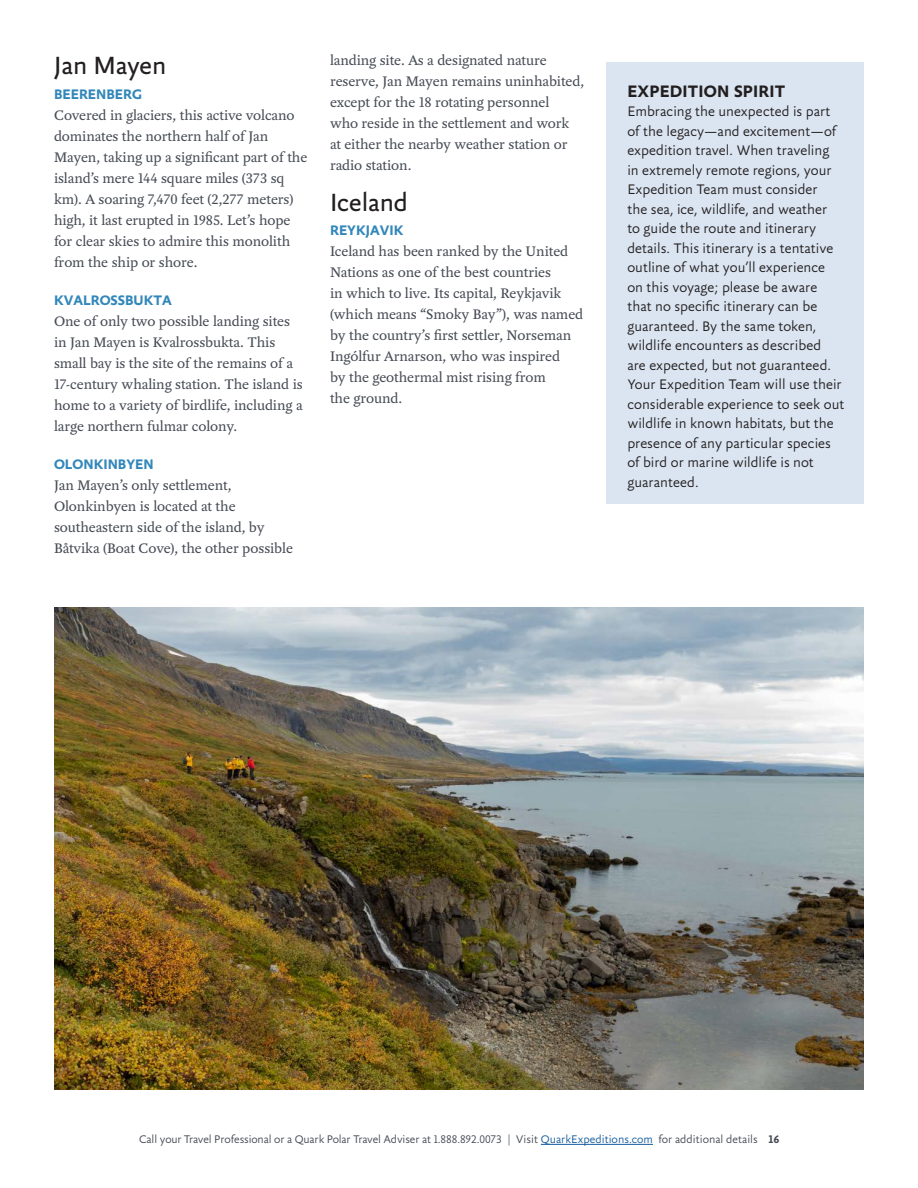
<style>
.page{position:relative;width:918px;height:1188px;background:#fff}
.page>*{position:absolute;margin:0;border:0;box-sizing:border-box;transform-origin:0 0}
.Med_headers{font:27px "Yoga Sans OT";letter-spacing:-.005em;color:#231f20}
.t1{font:700 18px "Yoga Sans OT";letter-spacing:.01em;color:#231f20}
.Body_Copy{font:15px/21px "Yoga OT";letter-spacing:-.005em;color:#464b54}
.t2{font:300 15px/19.5px "Yoga Sans OT";color:#231f20}
.Day_by_Day_headers{font:700 15px "Yoga Sans OT";color:#3287ba}
.t3{font:300 12px "Yoga Sans OT";letter-spacing:-.01em;color:#464b54}
.t4{font:700 12px "Yoga Sans OT";color:#464b54}
.s1{color:#175d9e}
</style>
<div class="page">
<div style="left:606px;top:63px;width:258px;height:441px;background:#dbe5f1"></div>
<img style="left:54px;top:608px;width:810px;height:482px">
<hr style="left:541px;top:1144px;width:112px;height:1px;background:#175d9e">
<p class="Med_headers" style="left:54px;top:51px;width:114px">Jan Mayen</p>
<p class="Day_by_Day_headers" style="left:54px;top:86px;width:90px">BEERENBERG</p>
<p class="Body_Copy" style="left:54px;top:105px;width:255px">Covered in glaciers, this active volcano dominates the northern half of Jan Mayen, taking up a significant part of the island’s mere 144 square miles (373 sq km). A soaring 7,470 feet (2,277 meters) high, it last erupted in 1985. Let’s hope for clear skies to admire this monolith from the ship or shore.</p>
<p class="Day_by_Day_headers" style="left:54px;top:292px;width:119px">KVALROSSBUKTA</p>
<p class="Body_Copy" style="left:54px;top:311px;width:250px">One of only two possible landing sites in Jan Mayen is Kvalrossbukta. This small bay is the site of the remains of a 17-century whaling station. The island is home to a variety of birdlife, including a large northern fulmar colony.</p>
<p class="Day_by_Day_headers" style="left:54px;top:457px;width:101px">OLONKINBYEN</p>
<p class="Body_Copy" style="left:54px;top:475px;width:240px">Jan Mayen’s only settlement, Olonkinbyen is located at the southeastern side of the island, by Båtvika (Boat Cove), the other possible</p>
<p class="Body_Copy" style="left:330px;top:50px;width:256px">landing site. As a designated nature reserve, Jan Mayen remains uninhabited, except for the 18 rotating personnel<br>who reside in the settlement and work at either the nearby weather station or radio station.</p>
<p class="Med_headers" style="left:330px;top:188px;width:79px">Iceland</p>
<p class="Day_by_Day_headers" style="left:330px;top:223px;width:75px">REYKJAVIK</p>
<p class="Body_Copy" style="left:330px;top:241px;width:255px">Iceland has been ranked by the United Nations as one of the best countries<br>in which to live. Its capital, Reykjavik (which means “Smoky Bay”), was named by the country’s first settler, Norseman Ingólfur Arnarson, who was inspired<br>by the geothermal mist rising from<br>the ground.</p>
<p class="t1" style="left:628px;top:81px;width:159px">EXPEDITION SPIRIT</p>
<p class="t2" style="left:627px;top:102px;width:219px">Embracing the unexpected is part of the legacy—and excitement—of expedition travel. When traveling in extremely remote regions, your<br>Expedition Team must consider<br>the sea, ice, wildlife, and weather<br>to guide the route and itinerary details. This itinerary is a tentative outline of what you’ll experience on this voyage; please be aware that no specific itinerary can be guaranteed. By the same token, wildlife encounters as described<br>are expected, but not guaranteed.<br>Your Expedition Team will use their considerable experience to seek out wildlife in known habitats, but the presence of any particular species of bird or marine wildlife is not guaranteed.</p>
<p class="t3" style="left:139px;top:1133px;width:620px">Call your Travel Professional or a Quark Polar Travel Adviser at 1.888.892.0073 | Visit <span class="s1">QuarkExpeditions.com</span> for additional details</p>
<p class="t4" style="left:769px;top:1133px;width:12px">16</p>
</div>
